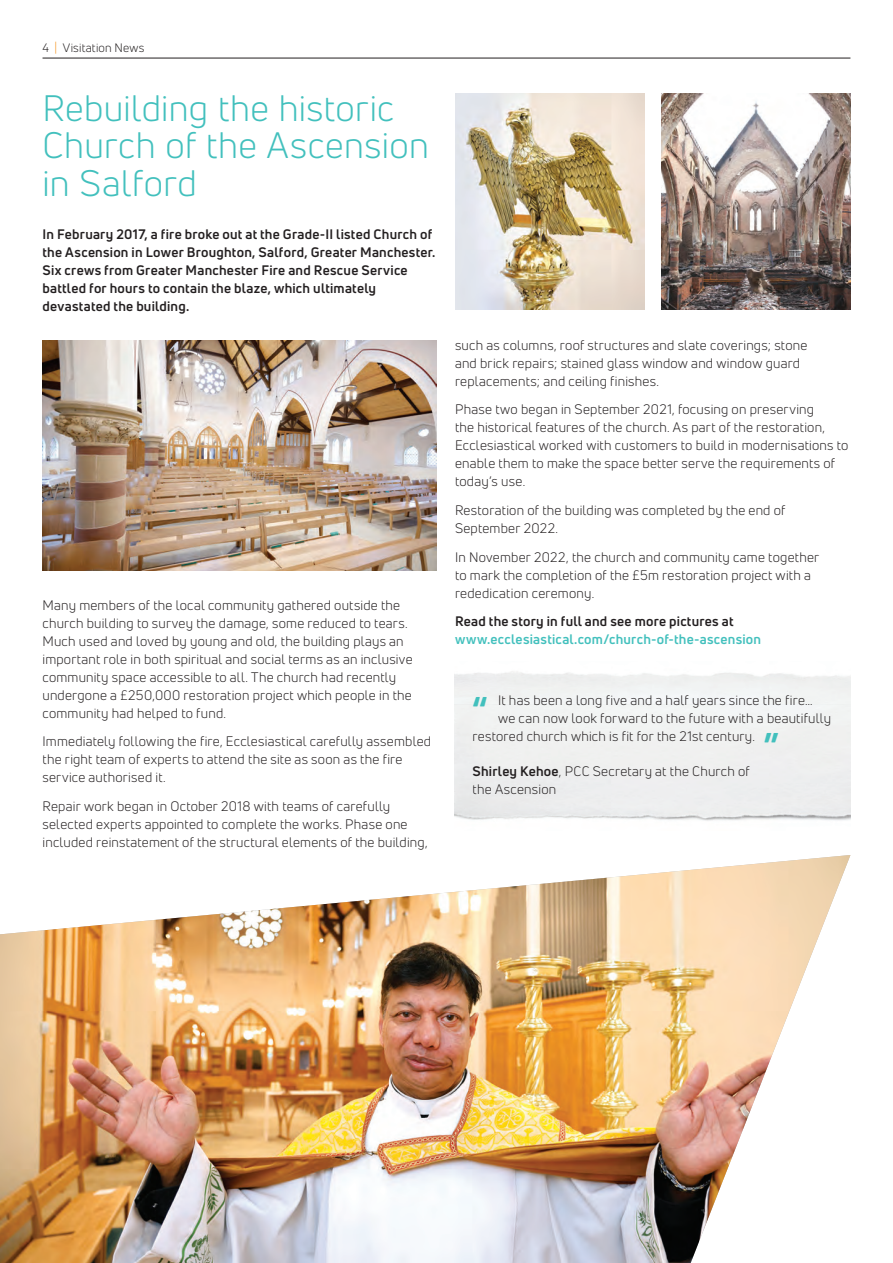
<style>
.page{position:relative;width:893px;height:1263px;background:#fff}
.page>*{position:absolute;margin:0;border:0;box-sizing:border-box;transform-origin:0 0}
._13_Footnotes{font:700 37.8px "Uni Neue";color:#42c0bd}
._07B_Main_Title_Turq{font:36px/37.5px "Uni Neue";letter-spacing:.01em;color:#42c0bd}
._08A_Main_Copy{font:13.5px/18px "Uni Neue";letter-spacing:.015em;color:#231f20}
._08A_Main_Copy-2{font:700 13.5px/18px "Uni Neue";letter-spacing:.015em;color:#231f20}
._08A_Main_Copy-3{font:700 13.5px/18px "Uni Neue";letter-spacing:.02em;color:#42c0bd}
._02_Page_Info{font:12px "Uni Neue";letter-spacing:.02em;color:#231f20}
.s1{color:#f7931d}
.s2{color:#231f20}
.s3{font-weight:700}
</style>
<div class="page">
<img style="left:0;top:855px;width:850px;height:408px">
<img style="left:43px;top:340px;width:394px;height:230px">
<img style="left:455px;top:94px;width:189px;height:215px">
<img style="left:661px;top:94px;width:189px;height:215px">
<hr style="left:43px;top:58px;width:807px;height:1px;background:#231f20">
<p class="_02_Page_Info" style="left:43px;top:40px;width:103px">4 <span class="s1">|</span> Visitation News</p>
<p class="_07B_Main_Title_Turq" style="left:43px;top:89px;width:388px">Rebuilding the historic<br>Church of the Ascension in Salford</p>
<p class="_08A_Main_Copy-2" style="left:43px;top:225px;width:394px">In February 2017, a fire broke out at the Grade-II listed Church of the Ascension in Lower Broughton, Salford, Greater Manchester.<br>Six crews from Greater Manchester Fire and Rescue Service battled for hours to contain the blaze, which ultimately devastated the building.</p>
<p class="_08A_Main_Copy" style="left:43px;top:596px;width:372px">Many members of the local community gathered outside the church building to survey the damage, some reduced to tears.<br>Much used and loved by young and old, the building plays an important role in both spiritual and social terms as an inclusive community space accessible to all. The church had recently undergone a £250,000 restoration project which people in the community had helped to fund.</p>
<p class="_08A_Main_Copy" style="left:43px;top:732px;width:390px">Immediately following the fire, Ecclesiastical carefully assembled the right team of experts to attend the site as soon as the fire service authorised it.</p>
<p class="_08A_Main_Copy" style="left:43px;top:797px;width:387px">Repair work began in October 2018 with teams of carefully selected experts appointed to complete the works. Phase one included reinstatement of the structural elements of the building,</p>
<p class="_08A_Main_Copy" style="left:455px;top:336px;width:354px">such as columns, roof structures and slate coverings; stone and brick repairs; stained glass window and window guard replacements; and ceiling finishes.</p>
<p class="_08A_Main_Copy" style="left:455px;top:400px;width:395px">Phase two began in September 2021, focusing on preserving<br>the historical features of the church. As part of the restoration, Ecclesiastical worked with customers to build in modernisations to enable them to make the space better serve the requirements of today’s use.</p>
<p class="_08A_Main_Copy" style="left:455px;top:501px;width:332px">Restoration of the building was completed by the end of<br>September 2022.</p>
<p class="_08A_Main_Copy" style="left:455px;top:548px;width:366px">In November 2022, the church and community came together to mark the completion of the £5m restoration project with a rededication ceremony.</p>
<p class="_08A_Main_Copy-3" style="left:455px;top:612px;width:308px"><span class="s2">Read the story in full and see more pictures at </span>www.ecclesiastical.com/church-of-the-ascension</p>
<p class="_08A_Main_Copy" style="left:498px;top:691px;width:316px">It has been a long five and a half years since the fire…</p>
<p class="_08A_Main_Copy" style="left:498px;top:709px;width:334px">we can now look forward to the future with a beautifully</p>
<p class="_08A_Main_Copy" style="left:473px;top:727px;width:284px">restored church which is fit for the 21st century.</p>
<p class="_08A_Main_Copy" style="left:473px;top:762px;width:279px"><span class="s3">Shirley Kehoe</span>, PCC Secretary at the Church of the Ascension</p>
<p class="_13_Footnotes" style="left:472px;top:686px;width:18px">“</p>
<p class="_13_Footnotes" style="left:763px;top:723px;width:18px">”</p>
</div>
